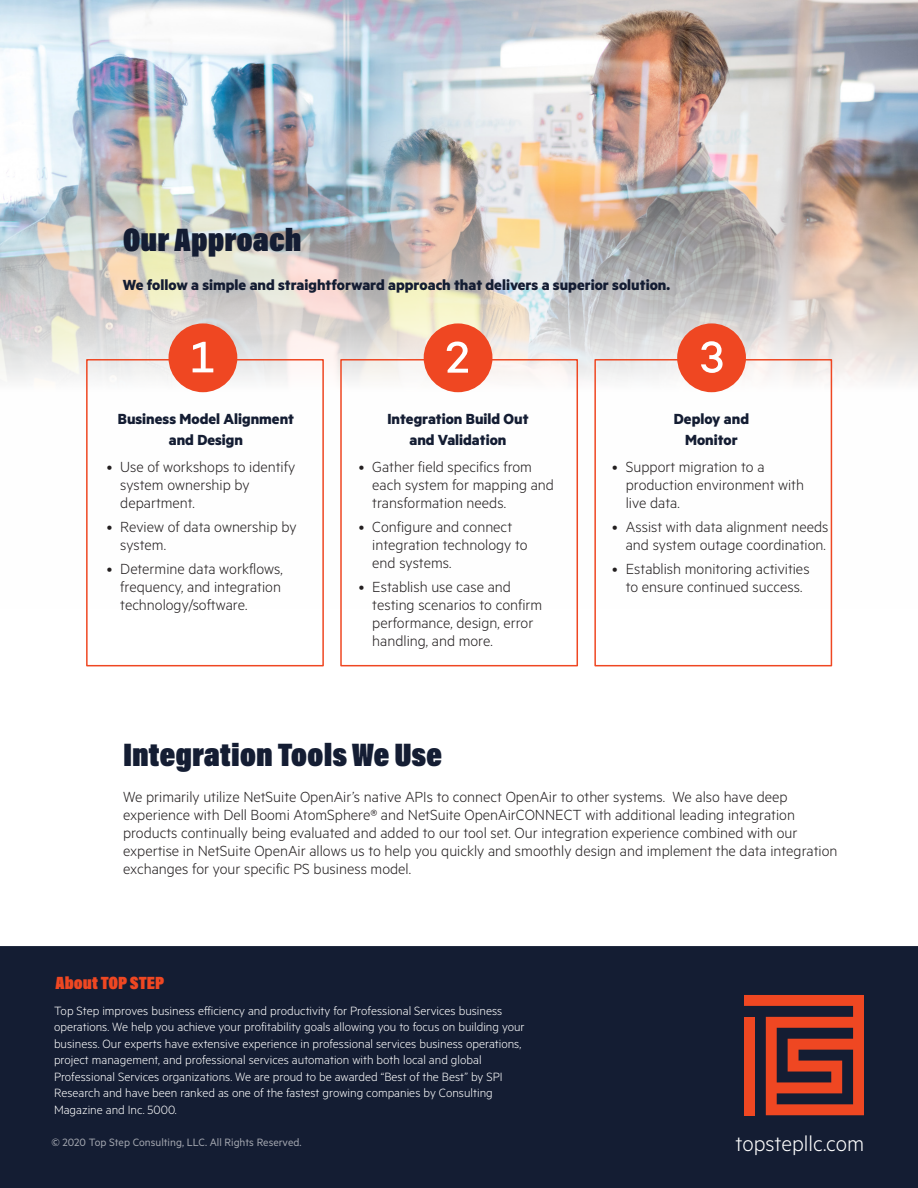
<style>
.page{position:relative;width:918px;height:1188px;background:#fff}
.page>*{position:absolute;margin:0;border:0;box-sizing:border-box;transform-origin:0 0}
.Heading_1{font:900 33px "Acumin Pro Cond";color:#141d33}
.t1{font:300 24px "Metric";color:#fff}
.t2{font:900 18px "Acumin Pro Cond";color:#ef4722}
.Body_Text{font:300 16.5px/18px "Metric";color:#231f20}
.Blurb_Heading{font:700 16.5px "Metric";color:#141d33}
.t3{font:300 13.5px/16.5px "Metric";color:#fff}
.t4{font:12px "Metric";color:#fff}
</style>
<div class="page">
<div style="left:0;top:946px;width:918px;height:242px;background:#141d33"></div>
<svg style="left:744px;top:995px;width:120px;height:120px;background:#8e3429"></svg>
<div style="left:744px;top:1017px;width:11px;height:98px;background:#ef4722"></div>
<img style="left:0;top:0;width:918px;height:609px">
<div style="left:86px;top:359px;width:238px;height:307px;border:2px solid #ef4722"></div>
<div style="left:340px;top:359px;width:238px;height:307px;border:2px solid #ef4722"></div>
<div style="left:594px;top:359px;width:238px;height:307px;border:2px solid #ef4722"></div>
<div style="left:169px;top:323px;width:68px;height:69px;background:#ef4722;border-radius:50%"></div>
<svg style="left:193px;top:342px;width:20px;height:30px"></svg>
<div style="left:424px;top:323px;width:68px;height:69px;background:#ef4722;border-radius:50%"></div>
<svg style="left:447px;top:342px;width:21px;height:31px"></svg>
<div style="left:677px;top:323px;width:69px;height:69px;background:#ef4722;border-radius:50%"></div>
<svg style="left:701px;top:341px;width:22px;height:32px"></svg>
<p class="Heading_1" style="left:123px;top:219px;width:180px">Our Approach</p>
<p class="Blurb_Heading" style="left:123px;top:275px;width:549px">We follow a simple and straightforward approach that delivers a superior solution.</p>
<p class="Blurb_Heading" style="left:118px;top:409px;width:178px">Business Model Alignment</p>
<p class="Blurb_Heading" style="left:169px;top:430px;width:76px">and Design</p>
<p class="Body_Text" style="left:120px;top:457px;width:176px;text-indent:-14px">• Use of workshops to identify system ownership by department.</p>
<p class="Body_Text" style="left:120px;top:517px;width:178px;text-indent:-14px">• Review of data ownership by system.</p>
<p class="Body_Text" style="left:120px;top:559px;width:164px;text-align:justify;text-indent:-14px">• Determine data workflows, frequency, and integration technology/software.</p>
<p class="Blurb_Heading" style="left:387px;top:409px;width:143px">Integration Build Out</p>
<p class="Blurb_Heading" style="left:409px;top:430px;width:98px">and Validation</p>
<p class="Body_Text" style="left:372px;top:457px;width:183px;text-indent:-14px">• Gather field specifics from each system for mapping and transformation needs.</p>
<p class="Body_Text" style="left:372px;top:517px;width:157px;text-indent:-14px">• Configure and connect integration technology to end systems.</p>
<p class="Body_Text" style="left:372px;top:577px;width:171px;text-indent:-14px">• Establish use case and testing scenarios to confirm performance, design, error handling, and more.</p>
<p class="Blurb_Heading" style="left:674px;top:409px;width:77px">Deploy and</p>
<p class="Blurb_Heading" style="left:685px;top:430px;width:54px">Monitor</p>
<p class="Body_Text" style="left:626px;top:457px;width:180px;text-indent:-14px">• Support migration to a production environment with live data.</p>
<p class="Body_Text" style="left:612px;top:517px;width:218px;text-align:right">• Assist with data alignment needs and system outage coordination.</p>
<p class="Body_Text" style="left:612px;top:559px;width:199px;text-align:center">• Establish monitoring activities to ensure continued success.</p>
<p class="Heading_1" style="left:123px;top:734px;width:321px">Integration Tools We Use</p>
<p class="Body_Text" style="left:123px;top:787px;width:716px">We primarily utilize NetSuite OpenAir’s native APIs to connect OpenAir to other systems. We also have deep experience with Dell Boomi AtomSphere® and NetSuite OpenAirCONNECT with additional leading integration products continually being evaluated and added to our tool set. Our integration experience combined with our expertise in NetSuite OpenAir allows us to help you quickly and smoothly design and implement the data integration exchanges for your specific PS business model.</p>
<p class="t2" style="left:56px;top:972px;width:110px">About TOP STEP</p>
<p class="t3" style="left:54px;top:1002px;width:472px">Top Step improves business efficiency and productivity for Professional Services business operations. We help you achieve your profitability goals allowing you to focus on building your business. Our experts have extensive experience in professional services business operations, project management, and professional services automation with both local and global Professional Services organizations. We are proud to be awarded “Best of the Best” by SPI Research and have been ranked as one of the fastest growing companies by Consulting Magazine and Inc. 5000.</p>
<p class="t4" style="left:52px;top:1135px;width:251px">© 2020 Top Step Consulting, LLC. All Rights Reserved.</p>
<h2 class="t1" style="left:736px;top:1130px;width:130px">topstepllc.com</h2>
</div>
